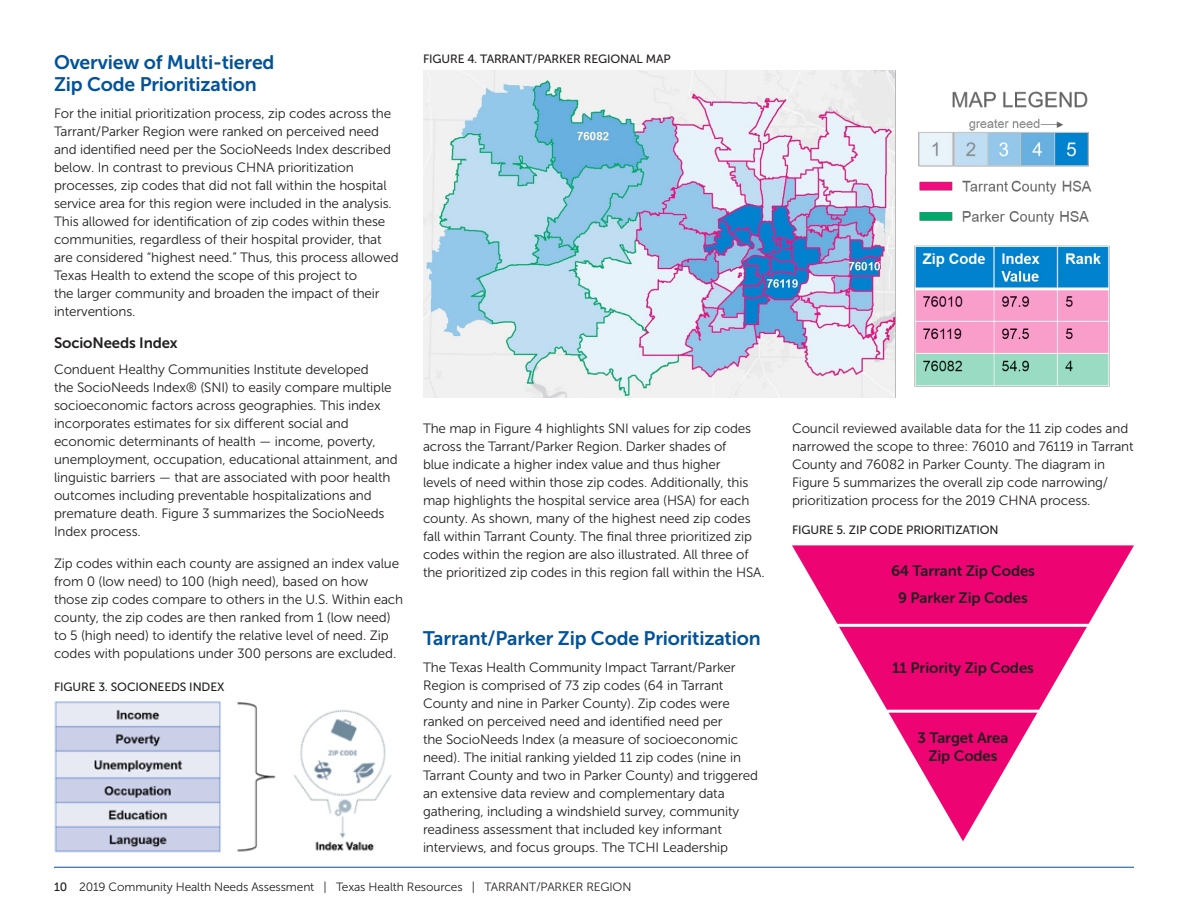
<style>
.page{position:relative;width:1188px;height:918px;background:#fff}
.page>*{position:absolute;margin:0;border:0;box-sizing:border-box;transform-origin:0 0}
.Subhead_Level_1{font:19.5px/22.5px "Museo Sans 700";letter-spacing:-.01em;color:#01529a}
.Subhead_Level_2{font:15px/18px "Museo Sans 700";letter-spacing:-.01em;color:#231f20;text-align:center}
.t1{font:13.5px/18px "Museo Sans 300";letter-spacing:-.01em;color:#231f20}
.figure_title{font:12px "Museo Sans 500";letter-spacing:-.01em;color:#231f20}
.t2{font:12px "Museo Sans 300";letter-spacing:-.01em;color:#231f20}
.s1{font-family:"Museo Sans 500"}
</style>
<div class="page">
<hr style="left:54px;top:867px;width:1080px;height:1px;background:#01529a">
<img style="left:54px;top:701px;width:167px;height:152px">
<img style="left:237px;top:702px;width:39px;height:150px">
<img style="left:293px;top:709px;width:99px;height:142px">
<img style="left:423px;top:70px;width:687px;height:327px">
<svg style="left:792px;top:545px;width:342px;height:296px"></svg>
<hr style="left:812px;top:624px;width:296px;height:3px;background:#fff">
<hr style="left:812px;top:710px;width:296px;height:3px;background:#fff">
<p class="Subhead_Level_1" style="left:54px;top:51px;width:222px">Overview of Multi-tiered<br>Zip Code Prioritization</p>
<p class="t1" style="left:54px;top:104px;width:346px">For the initial prioritization process, zip codes across the Tarrant/Parker Region were ranked on perceived need and identified need per the SocioNeeds Index described below. In contrast to previous CHNA prioritization processes, zip codes that did not fall within the hospital service area for this region were included in the analysis.<br>This allowed for identification of zip codes within these communities, regardless of their hospital provider, that are considered “highest need.” Thus, this process allowed Texas Health to extend the scope of this project to<br>the larger community and broaden the impact of their interventions.</p>
<p class="Subhead_Level_2" style="left:54px;top:333px;width:125px">SocioNeeds Index</p>
<p class="t1" style="left:54px;top:361px;width:345px">Conduent Healthy Communities Institute developed<br>the SocioNeeds Index® (SNI) to easily compare multiple socioeconomic factors across geographies. This index incorporates estimates for six different social and economic determinants of health — income, poverty, unemployment, occupation, educational attainment, and linguistic barriers — that are associated with poor health outcomes including preventable hospitalizations and premature death. Figure 3 summarizes the SocioNeeds Index process.</p>
<p class="t1" style="left:54px;top:554px;width:351px">Zip codes within each county are assigned an index value from 0 (low need) to 100 (high need), based on how those zip codes compare to others in the U.S. Within each county, the zip codes are then ranked from 1 (low need) to 5 (high need) to identify the relative level of need. Zip codes with populations under 300 persons are excluded.</p>
<p class="figure_title" style="left:54px;top:681px;width:172px">FIGURE 3. SOCIONEEDS INDEX</p>
<p class="figure_title" style="left:423px;top:52px;width:249px">FIGURE 4. TARRANT/PARKER REGIONAL MAP</p>
<p class="t1" style="left:423px;top:420px;width:343px">The map in Figure 4 highlights SNI values for zip codes across the Tarrant/Parker Region. Darker shades of<br>blue indicate a higher index value and thus higher<br>levels of need within those zip codes. Additionally, this map highlights the hospital service area (HSA) for each county. As shown, many of the highest need zip codes fall within Tarrant County. The final three prioritized zip codes within the region are also illustrated. All three of the prioritized zip codes in this region fall within the HSA.</p>
<p class="Subhead_Level_1" style="left:423px;top:627px;width:339px">Tarrant/Parker Zip Code Prioritization</p>
<p class="t1" style="left:423px;top:658px;width:336px">The Texas Health Community Impact Tarrant/Parker Region is comprised of 73 zip codes (64 in Tarrant County and nine in Parker County). Zip codes were ranked on perceived need and identified need per<br>the SocioNeeds Index (a measure of socioeconomic need). The initial ranking yielded 11 zip codes (nine in Tarrant County and two in Parker County) and triggered an extensive data review and complementary data gathering, including a windshield survey, community readiness assessment that included key informant interviews, and focus groups. The TCHI Leadership</p>
<p class="t2" style="left:54px;top:880px;width:579px"><span class="s1">10</span> 2019 Community Health Needs Assessment | Texas Health Resources | TARRANT/PARKER REGION</p>
<p class="t1" style="left:792px;top:420px;width:343px">Council reviewed available data for the 11 zip codes and narrowed the scope to three: 76010 and 76119 in Tarrant County and 76082 in Parker County. The diagram in Figure 5 summarizes the overall zip code narrowing/ prioritization process for the 2019 CHNA process.</p>
<p class="figure_title" style="left:792px;top:523px;width:208px">FIGURE 5. ZIP CODE PRIORITIZATION</p>
<p class="Subhead_Level_2" style="left:891px;top:562px;width:145px">64 Tarrant Zip Codes</p>
<p class="Subhead_Level_2" style="left:898px;top:588px;width:131px">9 Parker Zip Codes</p>
<p class="Subhead_Level_2" style="left:892px;top:659px;width:143px">11 Priority Zip Codes</p>
<p class="Subhead_Level_2" style="left:918px;top:729px;width:92px">3 Target Area<br>Zip Codes</p>
</div>
